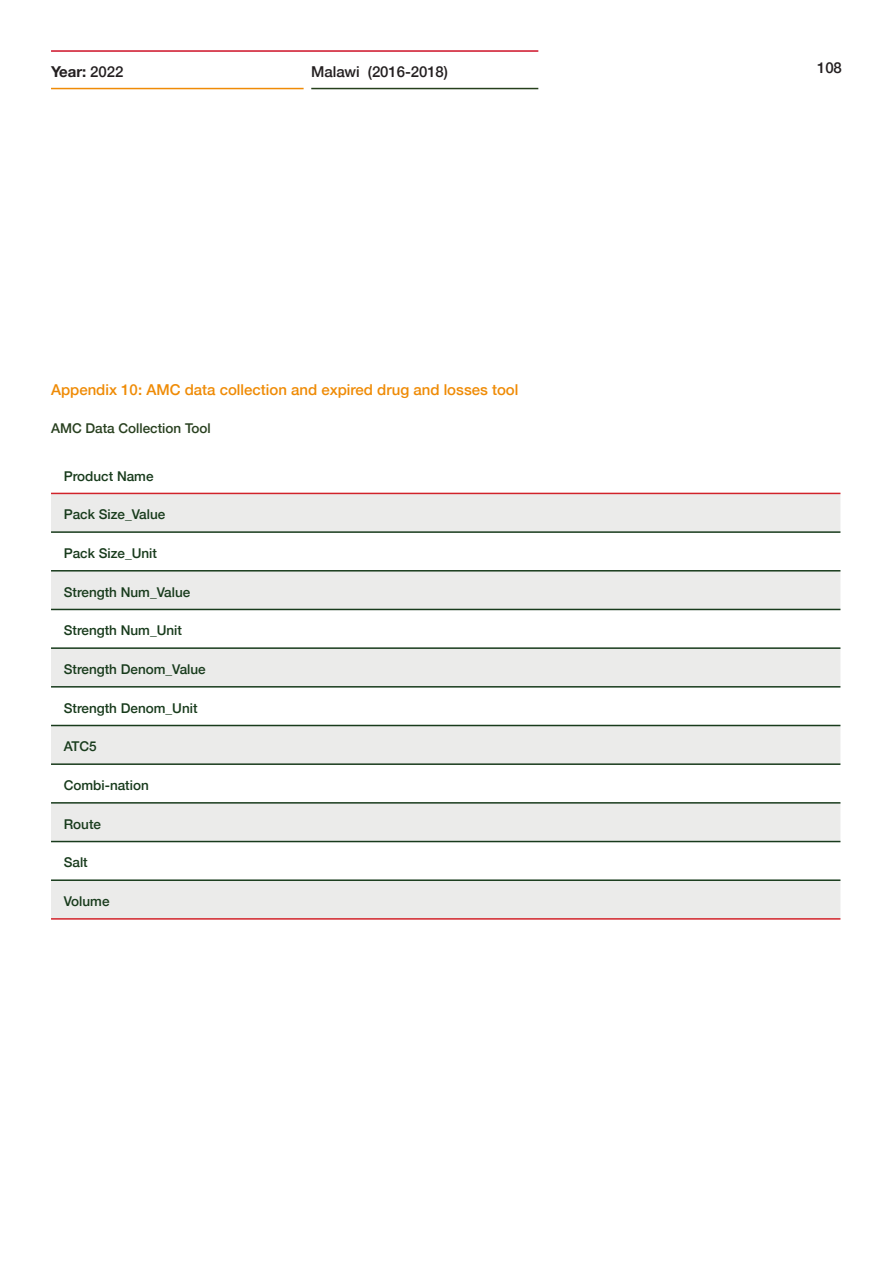
<style>
.page{position:relative;width:893px;height:1263px;background:#fff}
.page>*{position:absolute;margin:0;border:0;box-sizing:border-box;transform-origin:0 0}
.t1{font:500 15px "Helvetica Neue";color:#ef8b06}
.t2{font:500 15px "Helvetica Neue";letter-spacing:-.005em;color:#231f20}
.t3{font:700 15px "Helvetica Neue";color:#231f20}
.t4{font:500 13.5px "Helvetica Neue";color:#183b1c}
.t5{font:500 13.5px "Helvetica Neue";color:#28401f}
.s1{font-weight:500}
</style>
<div class="page">
<hr style="left:51px;top:50px;width:487px;height:2px;background:#ce1127">
<hr style="left:51px;top:88px;width:253px;height:1px;background:#ef8b06">
<hr style="left:311px;top:88px;width:227px;height:1px;background:#26401c">
<svg style="left:51px;top:494px;width:789px;height:424px;fill:#ebebea"></svg>
<hr style="left:51px;top:531px;width:789px;height:2px;background:#183b1c">
<hr style="left:51px;top:570px;width:789px;height:1px;background:#183b1c">
<hr style="left:51px;top:609px;width:789px;height:1px;background:#183b1c">
<hr style="left:51px;top:647px;width:789px;height:2px;background:#183b1c">
<hr style="left:51px;top:686px;width:789px;height:1px;background:#183b1c">
<hr style="left:51px;top:725px;width:789px;height:1px;background:#183b1c">
<hr style="left:51px;top:763px;width:789px;height:2px;background:#183b1c">
<hr style="left:51px;top:802px;width:789px;height:2px;background:#183b1c">
<hr style="left:51px;top:841px;width:789px;height:1px;background:#183b1c">
<hr style="left:51px;top:879px;width:789px;height:2px;background:#183b1c">
<hr style="left:51px;top:493px;width:789px;height:1px;background:#d1232a">
<hr style="left:51px;top:918px;width:789px;height:2px;background:#d1232a">
<p class="t3" style="left:51px;top:60px;width:74px">Year: <span class="s1">2022</span></p>
<p class="t2" style="left:311px;top:60px;width:138px">Malawi (2016-2018)</p>
<p class="t2" style="left:817px;top:55px;width:26px">108</p>
<p class="t1" style="left:51px;top:377px;width:469px">Appendix 10: AMC data collection and expired drug and losses tool</p>
<p class="t5" style="left:51px;top:417px;width:161px">AMC Data Collection Tool</p>
<p class="t4" style="left:64px;top:465px;width:91px">Product Name</p>
<p class="t4" style="left:64px;top:504px;width:103px">Pack Size_Value</p>
<p class="t4" style="left:64px;top:542px;width:95px">Pack Size_Unit</p>
<p class="t4" style="left:64px;top:581px;width:128px">Strength Num_Value</p>
<p class="t4" style="left:64px;top:620px;width:120px">Strength Num_Unit</p>
<p class="t4" style="left:64px;top:658px;width:144px">Strength Denom_Value</p>
<p class="t4" style="left:64px;top:697px;width:135px">Strength Denom_Unit</p>
<p class="t4" style="left:64px;top:736px;width:35px">ATC5</p>
<p class="t4" style="left:64px;top:774px;width:87px">Combi-nation</p>
<p class="t4" style="left:64px;top:813px;width:39px">Route</p>
<p class="t4" style="left:64px;top:852px;width:26px">Salt</p>
<p class="t4" style="left:64px;top:890px;width:47px">Volume</p>
</div>
